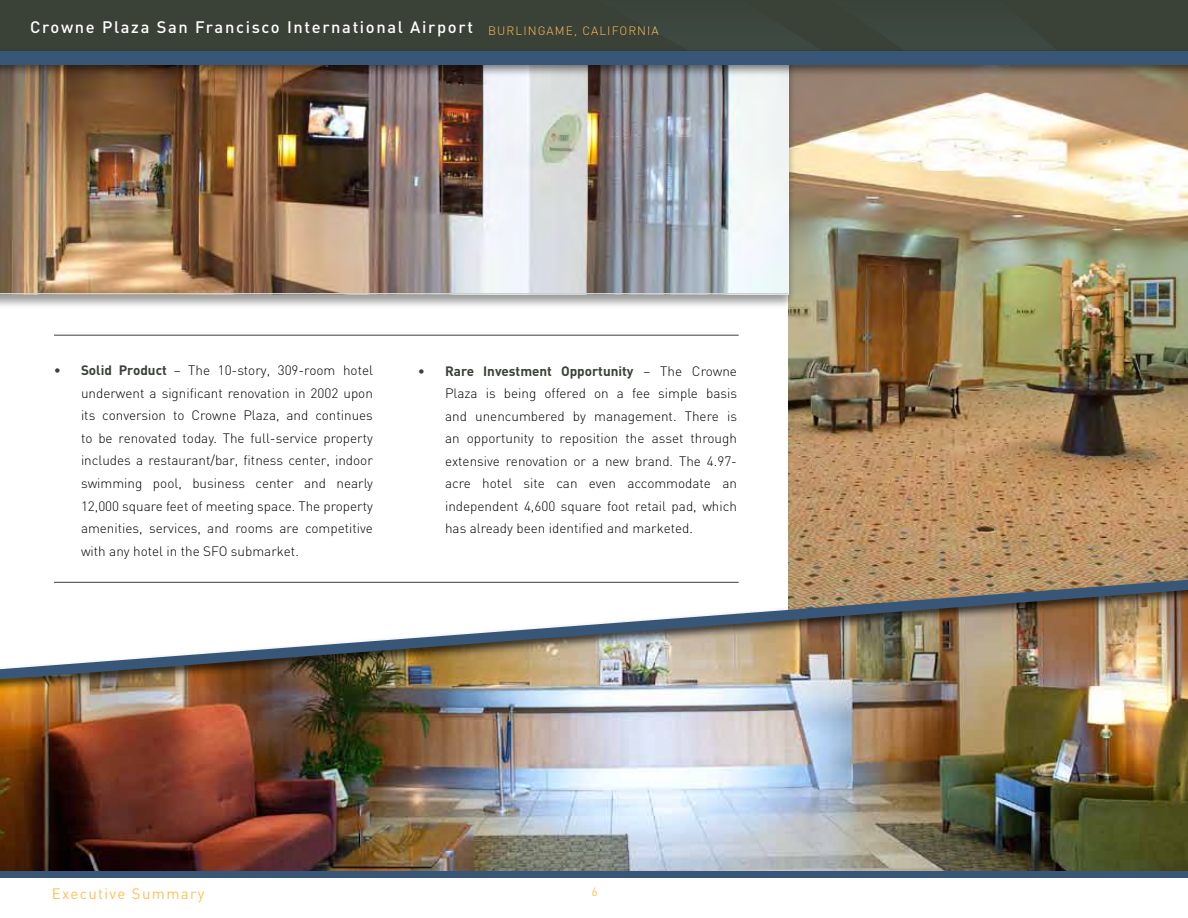
<style>
.page{position:relative;width:1188px;height:918px;background:#fff}
.page>*{position:absolute;margin:0;border:0;box-sizing:border-box;transform-origin:0 0}
.t1{font:500 16.5px "DIN";letter-spacing:.1em;color:#fff}
.t2{font:15px "DIN";letter-spacing:.09em;color:#fdc057}
.t3{font:300 13.5px/22.5px "DIN";color:#000;text-align:justify}
.t4{font:12px "DIN";color:#fdc057}
.s1{font-weight:700;color:#3a4137}
</style>
<div class="page">
<img style="left:788px;top:78px;width:400px;height:497px">
<div style="left:0;top:17px;width:796px;height:292px;background:#000;opacity:.4"></div>
<img style="left:0;top:78px;width:788px;height:215px">
<img style="left:0;top:703px;width:1188px;height:169px">
<div style="left:0;top:575px;width:1188px;height:128px;background:#000;opacity:.75"></div>
<img style="left:0;top:580px;width:1188px;height:99px">
<hr style="left:54px;top:335px;width:685px;height:1px;background:#3a4137">
<hr style="left:54px;top:582px;width:685px;height:1px;background:#3a4137">
<hr style="left:0;top:293px;width:788px;height:2px;background:#ced1cc">
<div style="left:0;top:0;width:1188px;height:54px;background:#3a4137"></div>
<div style="left:0;top:47px;width:1188px;height:31px;background:#000;opacity:.5"></div>
<div style="left:0;top:51px;width:1188px;height:13px;background:#385778"></div>
<svg style="left:573px;top:43px;width:484px;height:8px"></svg>
<div style="left:0;top:872px;width:1188px;height:6px;background:#385778"></div>
<p class="t1" style="left:30px;top:16px;width:630px">Crowne Plaza San Francisco International Airport <sub>BURLINGAME,</sub> <sub>CALIFORNIA</sub></p>
<p class="t3" style="left:81px;top:359px;width:293px;text-indent:-27px"><span class="s1">• Solid Product</span> – The 10-story, 309-room hotel underwent a significant renovation in 2002 upon its conversion to Crowne Plaza, and continues to be renovated today. The full-service property includes a restaurant/bar, fitness center, indoor swimming pool, business center and nearly 12,000 square feet of meeting space. The property amenities, services, and rooms are competitive with any hotel in the SFO submarket.</p>
<p class="t3" style="left:445px;top:359px;width:293px;text-indent:-27px"><span class="s1">• Rare Investment Opportunity</span> – The Crowne Plaza is being offered on a fee simple basis and unencumbered by management. There is an opportunity to reposition the asset through extensive renovation or a new brand. The 4.97- acre hotel site can even accommodate an independent 4,600 square foot retail pad, which has already been identified and marketed.</p>
<p class="t2" style="left:52px;top:885px;width:154px">Executive Summary</p>
<p class="t4" style="left:591px;top:885px;width:8px">6</p>
</div>
